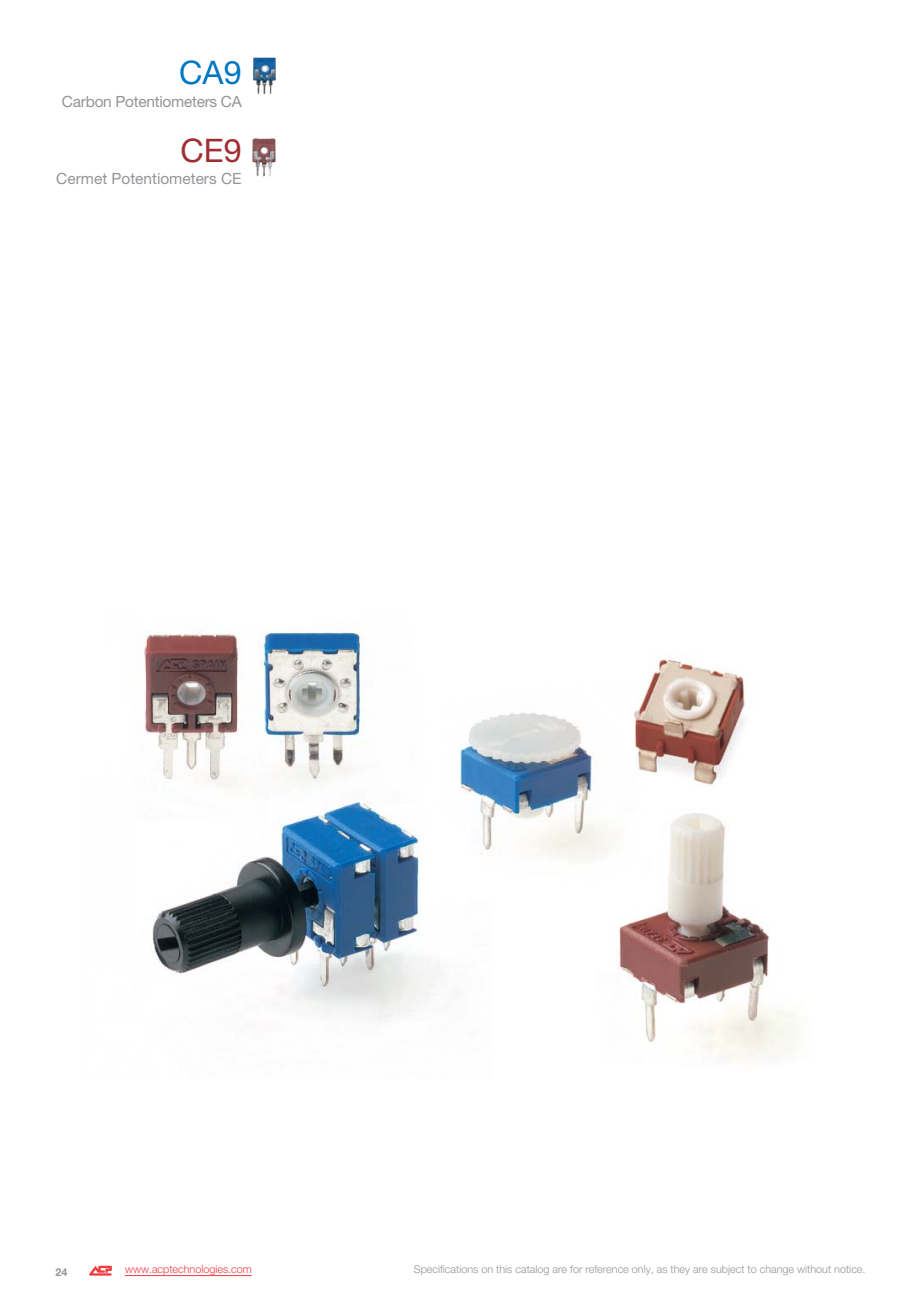
<style>
.page{position:relative;width:920px;height:1301px;background:#fff}
.page>*{position:absolute;margin:0;border:0;box-sizing:border-box;transform-origin:0 0}
.t1{font:32.38px "Helvetica Neue";color:#0078c1}
.t2{font:32.38px "Helvetica Neue";color:#a02d32}
.t3{font:15.4px "Helvetica Neue";letter-spacing:-.01em;color:#939598}
.t4{font:300 10.85px "Helvetica Neue";color:#939598}
.t5{font:300 10.85px "Helvetica Neue";color:#ef3d42}
.t6{font:700 10.85px "Helvetica Neue";color:#939598}
</style>
<div class="page">
<img style="left:253px;top:58px;width:23px;height:37px">
<img style="left:252px;top:138px;width:24px;height:39px">
<svg style="left:89px;top:1265px;width:23px;height:10px"></svg>
<hr style="left:125px;top:1275px;width:127px;height:1px;background:#ef3d42">
<img style="left:144px;top:628px;width:653px;height:435px">
<h1 class="t1" style="left:179px;top:61px;width:64px">CA9</h1>
<h2 class="t3" style="left:62px;top:96px;width:181px">Carbon Potentiometers CA</h2>
<h1 class="t2" style="left:180px;top:139px;width:63px">CE9</h1>
<h2 class="t3" style="left:56px;top:173px;width:187px">Cermet Potentiometers CE</h2>
<p class="t6" style="left:55px;top:1267px;width:14px">24</p>
<p class="t5" style="left:125px;top:1265px;width:128px">www.acptechnologies.com</p>
<p class="t4" style="left:414px;top:1265px;width:453px">Specifications on this catalog are for reference only, as they are subject to change without notice.</p>
</div>
